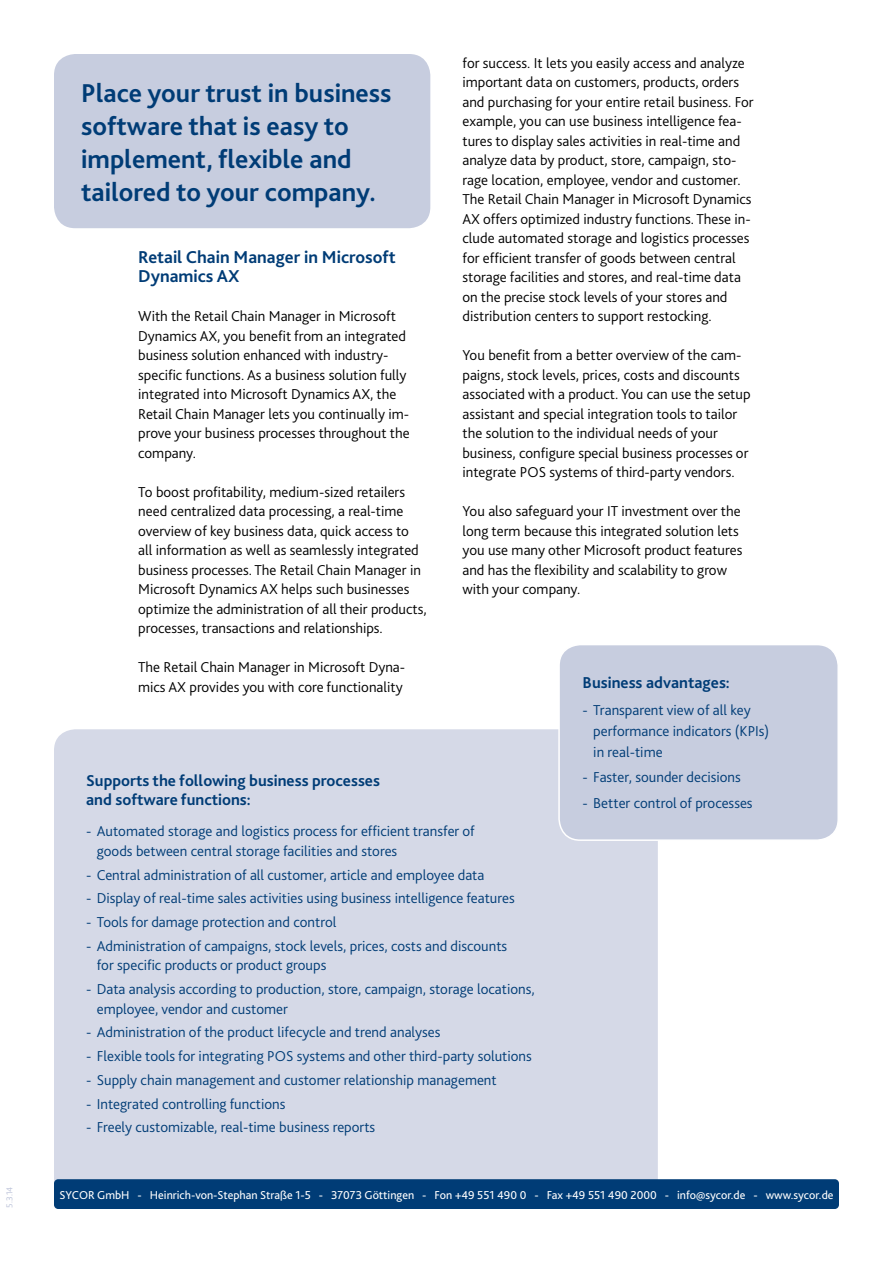
<style>
.page{position:relative;width:893px;height:1263px;background:#fff}
.page>*{position:absolute;margin:0;border:0;box-sizing:border-box;transform-origin:0 0}
.t1{font:700 27px/33px "Bliss 2";color:#003c76}
.t2{font:700 18px/19.5px "Bliss 2";color:#003c76}
.t3{font:700 16.5px/19.5px "Bliss 2";color:#003c76}
.t4{font:300 15px/19.5px "Bliss 2";color:#000}
.t5{font:300 15px/19.5px "Bliss 2";color:#003c76}
.t6{font:12px "Bliss 2";color:#fff}
.t7{font:300 9px "Bliss 2";color:#bac1d8}
</style>
<div class="page">
<div style="left:54px;top:729px;width:604px;height:480px;background:#d5d9e7;border-radius:21px"></div>
<div style="left:559px;top:644px;width:279px;height:196px;background:#c7cddf;border-radius:21px"></div>
<div style="left:558px;top:644px;width:281px;height:197px;border:2px solid #fff;border-radius:21px"></div>
<div style="left:54px;top:54px;width:376px;height:174px;background:#c7cddf;border-radius:21px"></div>
<div style="left:54px;top:1179px;width:785px;height:30px;background:#003c76;border-radius:4px"></div>
<p class="t7" style="left:4px;top:1208px;width:22px;rotate:-90deg">5.3.14</p>
<p class="t4" style="left:462px;top:52px;width:293px">for success. It lets you easily access and analyze important data on customers, products, orders and purchasing for your entire retail business. For example, you can use business intelligence fea&shy;tures to display sales activities in real-time and analyze data by product, store, campaign, sto&shy;rage location, employee, vendor and customer.<br>The Retail Chain Manager in Microsoft Dynamics AX offers optimized industry functions. These in&shy;clude automated storage and logistics processes for efficient transfer of goods between central storage facilities and stores, and real-time data on the precise stock levels of your stores and distribution centers to support restocking.</p>
<p class="t4" style="left:462px;top:345px;width:290px">You benefit from a better overview of the cam&shy;paigns, stock levels, prices, costs and discounts associated with a product. You can use the setup assistant and special integration tools to tailor the solution to the individual needs of your business, configure special business processes or integrate POS systems of third-party vendors.</p>
<p class="t4" style="left:462px;top:501px;width:281px">You also safeguard your IT investment over the long term because this integrated solution lets you use many other Microsoft product features and has the flexibility and scalability to grow with your company.</p>
<h1 class="t1" style="left:81px;top:76px;width:312px">Place your trust in business software that is easy to implement, flexible and tailored to your company.</h1>
<p class="t2" style="left:138px;top:246px;width:259px">Retail Chain Manager in Microsoft<br>Dynamics AX</p>
<p class="t4" style="left:138px;top:306px;width:273px">With the Retail Chain Manager in Microsoft Dynamics AX, you benefit from an integrated business solution enhanced with industry&shy;specific functions. As a business solution fully integrated into Microsoft Dynamics AX, the Retail Chain Manager lets you continually im&shy;prove your business processes throughout the company.</p>
<p class="t4" style="left:138px;top:481px;width:290px">To boost profitability, medium-sized retailers need centralized data processing, a real-time overview of key business data, quick access to all information as well as seamlessly integrated business processes. The Retail Chain Manager in Microsoft Dynamics AX helps such businesses optimize the administration of all their products, processes, transactions and relationships.</p>
<p class="t4" style="left:138px;top:657px;width:268px">The Retail Chain Manager in Microsoft Dyna&shy;mics AX provides you with core functionality</p>
<p class="t3" style="left:583px;top:673px;width:149px">Business advantages:</p>
<p class="t5" style="left:593px;top:699px;width:177px;line-height:21px;text-indent:-11px">- Transparent view of all key performance indicators (KPIs) in real-time</p>
<p class="t5" style="left:583px;top:767px;width:160px">- Faster, sounder decisions</p>
<p class="t5" style="left:583px;top:792px;width:171px">- Better control of processes</p>
<p class="t3" style="left:86px;top:770px;width:295px">Supports the following business processes and software functions:</p>
<p class="t5" style="left:97px;top:821px;width:380px;text-indent:-11px">- Automated storage and logistics process for efficient transfer of goods between central storage facilities and stores</p>
<p class="t5" style="left:86px;top:864px;width:400px">- Central administration of all customer, article and employee data</p>
<p class="t5" style="left:86px;top:888px;width:430px">- Display of real-time sales activities using business intelligence features</p>
<p class="t5" style="left:86px;top:912px;width:252px">- Tools for damage protection and control</p>
<p class="t5" style="left:97px;top:936px;width:412px;text-indent:-11px">- Administration of campaigns, stock levels, prices, costs and discounts for specific products or product groups</p>
<p class="t5" style="left:97px;top:979px;width:439px;text-indent:-11px">- Data analysis according to production, store, campaign, storage locations, employee, vendor and customer</p>
<p class="t5" style="left:86px;top:1022px;width:356px">- Administration of the product lifecycle and trend analyses</p>
<p class="t5" style="left:86px;top:1046px;width:447px">- Flexible tools for integrating POS systems and other third-party solutions</p>
<p class="t5" style="left:86px;top:1070px;width:412px">- Supply chain management and customer relationship management</p>
<p class="t5" style="left:86px;top:1093px;width:201px">- Integrated controlling functions</p>
<p class="t5" style="left:86px;top:1117px;width:291px">- Freely customizable, real-time business reports</p>
<p class="t6" style="left:59px;top:1187px;width:776px">SYCOR GmbH - Heinrich-von-Stephan Straße 1-5 - 37073 Göttingen - Fon +49 551 490 0 - Fax +49 551 490 2000 - info@sycor.de - www.sycor.de</p>
</div>
